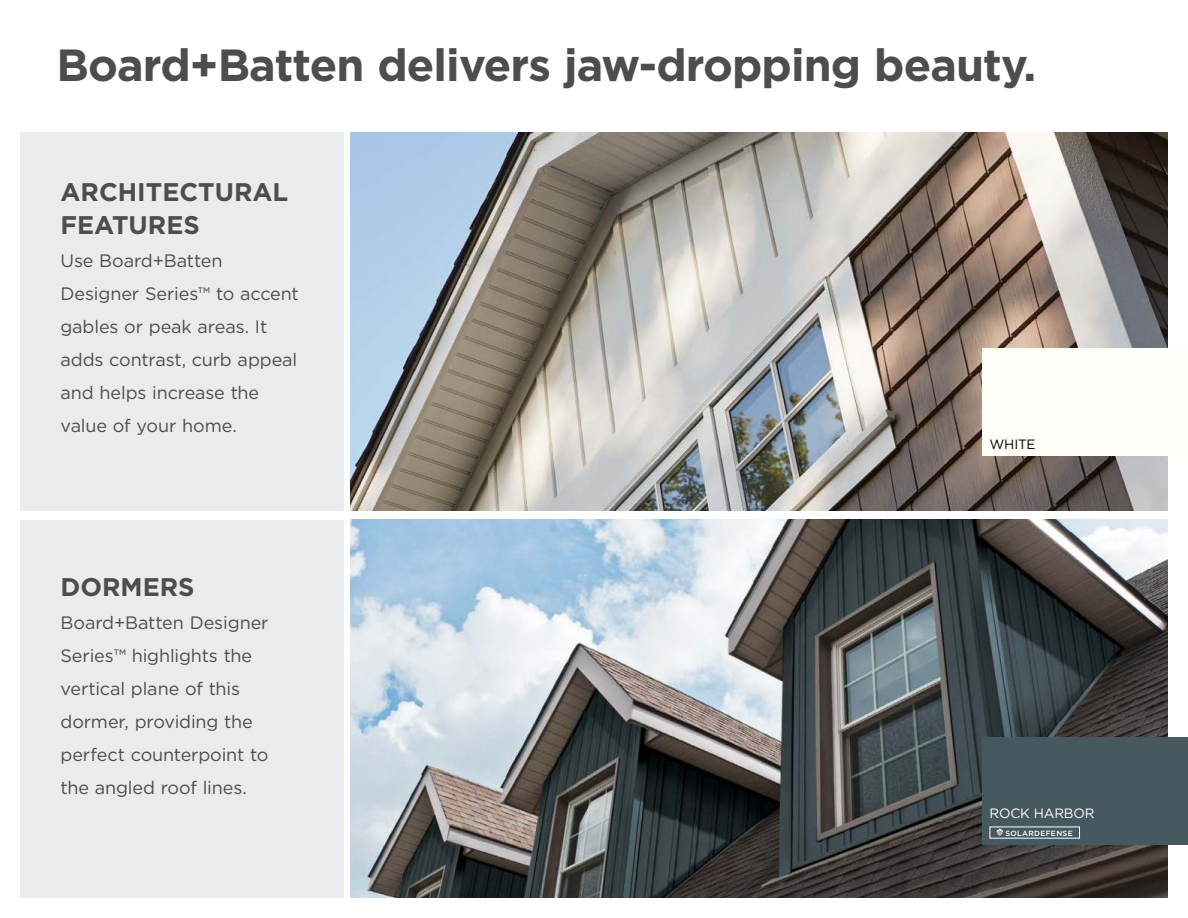
<style>
.page{position:relative;width:1188px;height:918px;background:#fff}
.page>*{position:absolute;margin:0;border:0;box-sizing:border-box;transform-origin:0 0}
.t1{font:700 45px "Gotham";letter-spacing:-.02em;color:#4c4d4f}
.t2{font:700 25.5px/33px "Gotham";color:#4c4d4f}
.t3{font:18px/33px "Gotham";letter-spacing:-.005em;color:#4c4d4f}
.t4{font:13.5px "Gotham";letter-spacing:-.015em;color:#fff}
.t5{font:13.5px "Gotham";letter-spacing:-.015em;color:#000}
.t6{font:500 7.5px "Gotham";letter-spacing:.045em;color:#fff}
</style>
<div class="page">
<img style="left:351px;top:520px;width:816px;height:378px">
<div style="left:20px;top:132px;width:324px;height:378px;background:#eaebec"></div>
<div style="left:20px;top:520px;width:324px;height:378px;background:#eaebec"></div>
<img style="left:351px;top:132px;width:816px;height:378px">
<div style="left:983px;top:348px;width:205px;height:108px;background:#fffef8"></div>
<div style="left:983px;top:737px;width:205px;height:108px;background:#465860"></div>
<svg style="left:997px;top:829px;width:6px;height:7px"></svg>
<div style="left:990px;top:827px;width:90px;height:12px;border:1px solid #fff"></div>
<h1 class="t1" style="left:57px;top:45px;width:981px">Board+Batten delivers jaw-dropping beauty.</h1>
<h2 class="t2" style="left:60px;top:177px;width:229px">ARCHITECTURAL<br>FEATURES</h2>
<p class="t3" style="left:60px;top:245px;width:240px">Use Board+Batten<br>Designer Series™ to accent gables or peak areas. It adds contrast, curb appeal and helps increase the value of your home.</p>
<h2 class="t2" style="left:60px;top:572px;width:136px">DORMERS</h2>
<p class="t3" style="left:60px;top:607px;width:210px">Board+Batten Designer<br>Series™ highlights the vertical plane of this dormer, providing the perfect counterpoint to the angled roof lines.</p>
<p class="t5" style="left:990px;top:438px;width:48px">WHITE</p>
<p class="t4" style="left:990px;top:807px;width:107px">ROCK HARBOR</p>
<p class="t6" style="left:1005px;top:830px;width:69px">SOLARDEFENSE</p>
</div>
